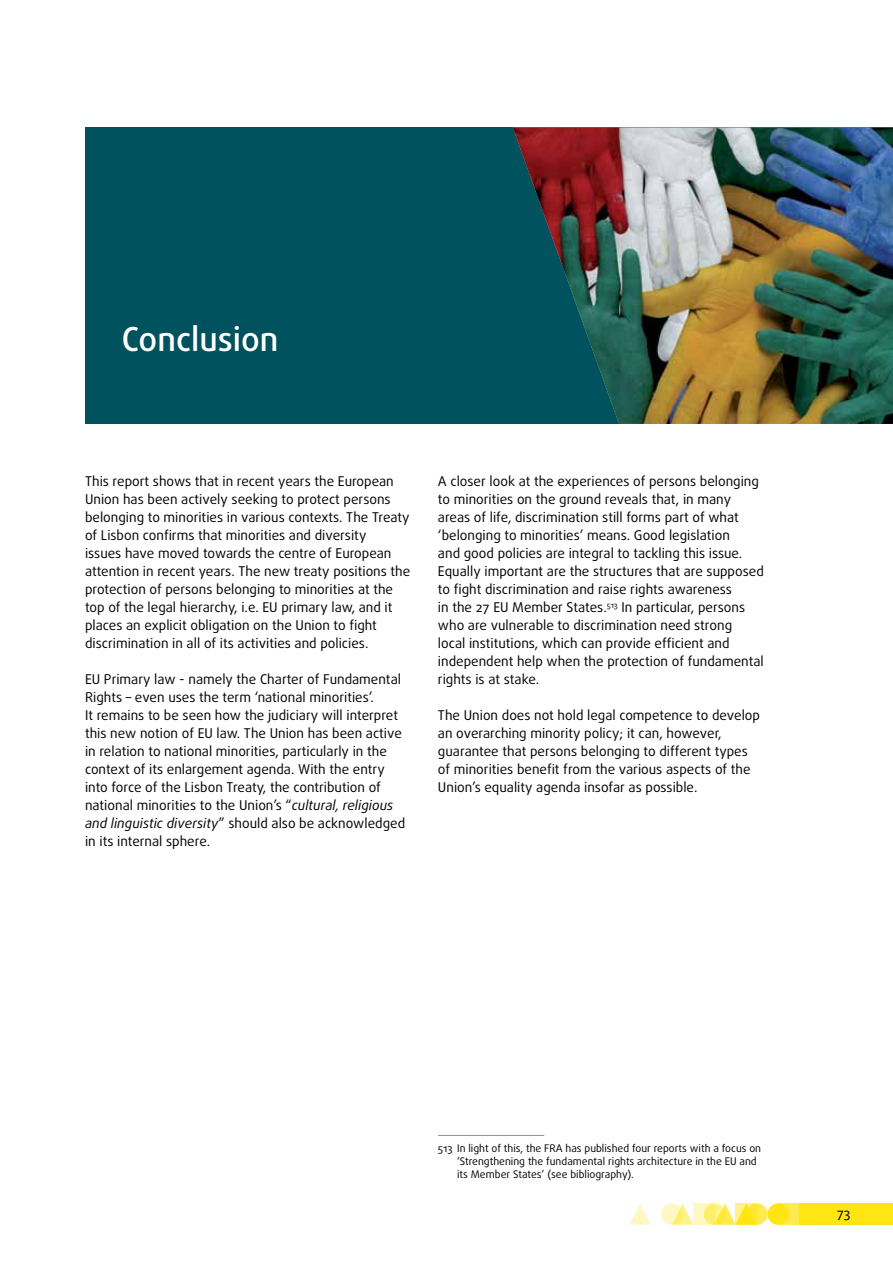
<style>
.page{position:relative;width:893px;height:1263px;background:#fff}
.page>*{position:absolute;margin:0;border:0;box-sizing:border-box;transform-origin:0 0}
.t1{font:500 33px "Daxline Pro";color:#fff}
.t2{font:13.5px/18px "Daxline Pro";color:#000}
.t3{font:10.5px/12.8px "Daxline Pro";color:#000}
.s1{font-style:italic}
</style>
<div class="page">
<div style="left:746px;top:1203px;width:21px;height:22px;background:#ffeb4d;border-radius:50%"></div>
<div style="left:778px;top:1203px;width:21px;height:22px;background:#ffeb4d"></div>
<div style="left:799px;top:1203px;width:94px;height:22px;background:#ffe512"></div>
<svg style="left:675px;top:1203px;width:18px;height:22px"></svg>
<svg style="left:629px;top:1204px;width:22px;height:21px"></svg>
<div style="left:767px;top:1203px;width:22px;height:22px;background:#ffe512;border-radius:50%"></div>
<svg style="left:718px;top:1203px;width:18px;height:22px"></svg>
<svg style="left:704px;top:1203px;width:21px;height:22px"></svg>
<svg style="left:661px;top:1203px;width:21px;height:22px"></svg>
<svg style="left:736px;top:1203px;width:21px;height:22px"></svg>
<svg style="left:693px;top:1203px;width:21px;height:22px"></svg>
<div style="left:85px;top:128px;width:808px;height:296px;background:#00535e"></div>
<img style="left:513px;top:128px;width:380px;height:296px">
<hr style="left:438px;top:1135px;width:106px;height:1px;background:#939598">
<h1 class="t1" style="left:122px;top:317px;width:158px">Conclusion</h1>
<p class="t2" style="left:85px;top:472px;width:327px">This report shows that in recent years the European Union has been actively seeking to protect persons belonging to minorities in various contexts. The Treaty of Lisbon confirms that minorities and diversity<br>issues have moved towards the centre of European attention in recent years. The new treaty positions the protection of persons belonging to minorities at the top of the legal hierarchy, i.e. EU primary law, and it places an explicit obligation on the Union to fight discrimination in all of its activities and policies.</p>
<p class="t2" style="left:85px;top:670px;width:322px">EU Primary law - namely the Charter of Fundamental Rights – even uses the term ‘national minorities’.<br>It remains to be seen how the judiciary will interpret this new notion of EU law. The Union has been active in relation to national minorities, particularly in the context of its enlargement agenda. With the entry into force of the Lisbon Treaty, the contribution of national minorities to the Union’s “<span class="s1">cultural, religious and linguistic diversity</span>” should also be acknowledged in its internal sphere.</p>
<p class="t2" style="left:438px;top:472px;width:327px">A closer look at the experiences of persons belonging to minorities on the ground reveals that, in many areas of life, discrimination still forms part of what ‘belonging to minorities’ means. Good legislation<br>and good policies are integral to tackling this issue.<br>Equally important are the structures that are supposed to fight discrimination and raise rights awareness<br>in the 27 EU Member States.<sup>513</sup> In particular, persons who are vulnerable to discrimination need strong<br>local institutions, which can provide efficient and independent help when the protection of fundamental rights is at stake.</p>
<p class="t2" style="left:438px;top:706px;width:324px">The Union does not hold legal competence to develop an overarching minority policy; it can, however, guarantee that persons belonging to different types of minorities benefit from the various aspects of the Union’s equality agenda insofar as possible.</p>
<p class="t3" style="left:457px;top:1142px;width:306px;text-indent:-19px">513 In light of this, the FRA has published four reports with a focus on ‘Strengthening the fundamental rights architecture in the EU and its Member States’ (see bibliography).</p>
<p class="t2" style="left:837px;top:1204px;width:15px">73</p>
</div>
